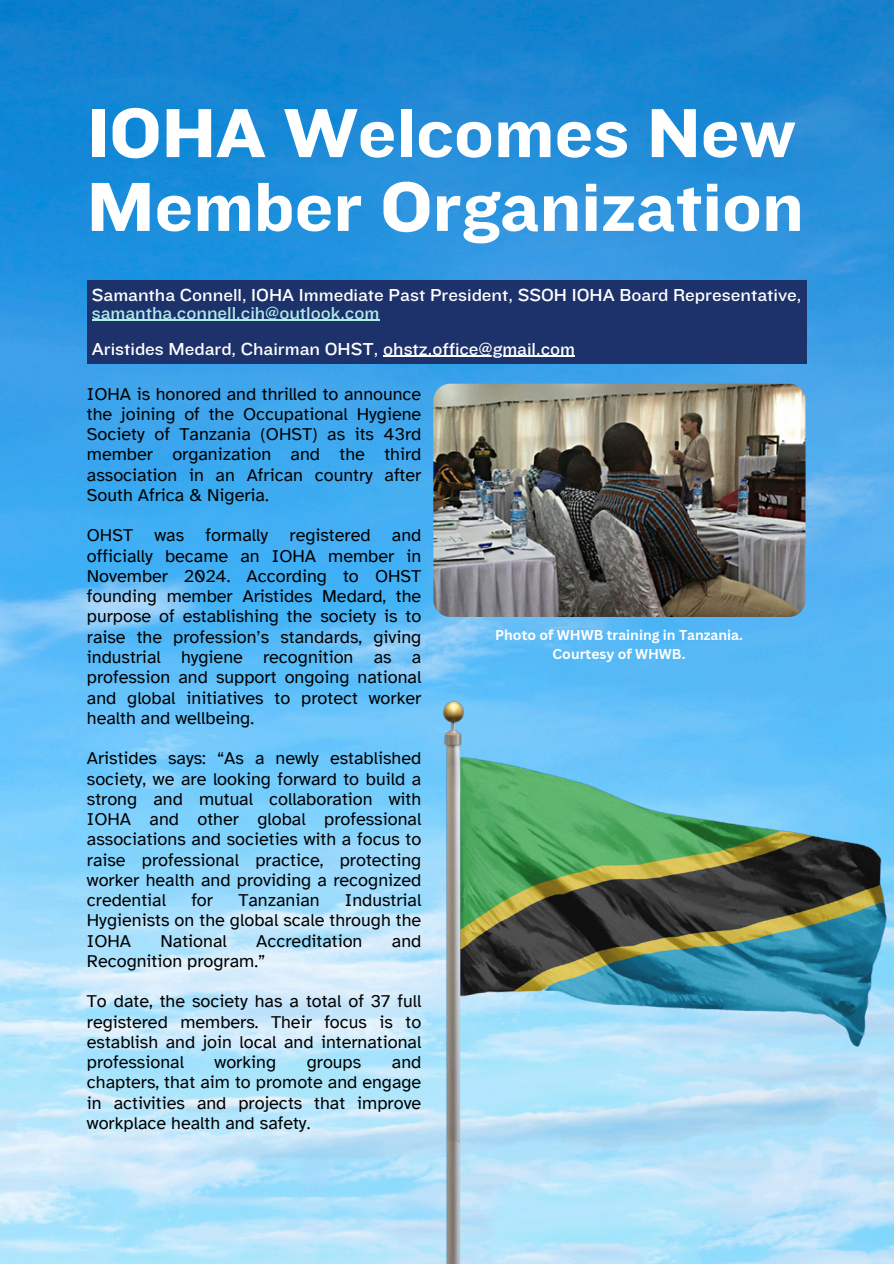
<style>
.page{position:relative;width:894px;height:1264px;background:#fff}
.page>*{position:absolute;margin:0;border:0;box-sizing:border-box;transform-origin:0 0}
.t1{font:72px/73.8px "Knockout 52";color:#fff}
.t2{font:18px/20.2px "Atkinson Hyperlegible";color:#000;text-align:justify}
.t3{font:18px/18px "Knockout 32";color:#fff}
.t4{font:700 13.95px "Canva Sans";color:#fff}
.s1{color:#b1ede8}
</style>
<div class="page">
<img style="left:0;top:0;width:893px;height:1263px">
<div style="left:87px;top:280px;width:719px;height:83px;background:#1d326b"></div>
<hr style="left:92px;top:320px;width:287px;height:1px;background:#b1ede8">
<hr style="left:383px;top:356px;width:192px;height:1px;background:#fff">
<img style="left:433px;top:383px;width:372px;height:233px;border-radius:17px">
<img style="left:288px;top:644px;width:605px;height:619px">
<h2 class="t1" style="left:87px;top:94px;width:718px">IOHA Welcomes New<br>Member Organization</h2>
<p class="t3" style="left:92px;top:285px;width:711px">Samantha Connell, IOHA Immediate Past President, SSOH IOHA Board Representative, <span class="s1">samantha.connell.cih@outlook.com</span></p>
<h1 class="t3" style="left:92px;top:339px;width:484px">Aristides Medard, Chairman OHST, ohstz.office@gmail.com</h1>
<h2 class="t2" style="left:87px;top:383px;width:336px">IOHA is honored and thrilled to announce the joining of the Occupational Hygiene Society of Tanzania (OHST) as its 43rd member organization and the third association in an African country after South Africa &amp; Nigeria.</h2>
<h2 class="t2" style="left:87px;top:525px;width:336px">OHST was formally registered and officially became an IOHA member in November 2024. According to OHST founding member Aristides Medard, the purpose of establishing the society is to raise the profession’s standards, giving industrial hygiene recognition as a profession and support ongoing national and global initiatives to protect worker health and wellbeing.</h2>
<h2 class="t2" style="left:87px;top:748px;width:336px">Aristides says: “As a newly established society, we are looking forward to build a strong and mutual collaboration with IOHA and other global professional associations and societies with a focus to raise professional practice, protecting worker health and providing a recognized credential</h2>
<p class="t4" style="left:495px;top:625px;width:249px">Photo of WHWB training in Tanzania.</p>
<p class="t4" style="left:552px;top:644px;width:134px">Courtesy of WHWB.</p>
<h2 class="t2" style="left:87px;top:890px;width:336px;text-indent:258px">Industrial Hygienists on the global scale through the IOHA</h2>
<h2 class="t2" style="left:191px;top:890px;width:23px">for</h2>
<h2 class="t2" style="left:238px;top:890px;width:83px">Tanzanian</h2>
<h2 class="t2" style="left:160px;top:930px;width:68px">National</h2>
<h2 class="t2" style="left:256px;top:930px;width:108px">Accreditation</h2>
<h2 class="t2" style="left:392px;top:930px;width:31px">and</h2>
<h2 class="t2" style="left:87px;top:950px;width:180px">Recognition program.”</h2>
<h2 class="t2" style="left:87px;top:991px;width:336px">To date, the society has a total of 37 full registered members. Their focus is to establish and join local and international professional</h2>
<h2 class="t2" style="left:214px;top:1052px;width:63px">working</h2>
<h2 class="t2" style="left:307px;top:1052px;width:56px">groups</h2>
<h2 class="t2" style="left:87px;top:1052px;width:336px;text-indent:305px">and chapters, that aim to promote and engage in activities and projects that improve workplace health and safety.</h2>
</div>
